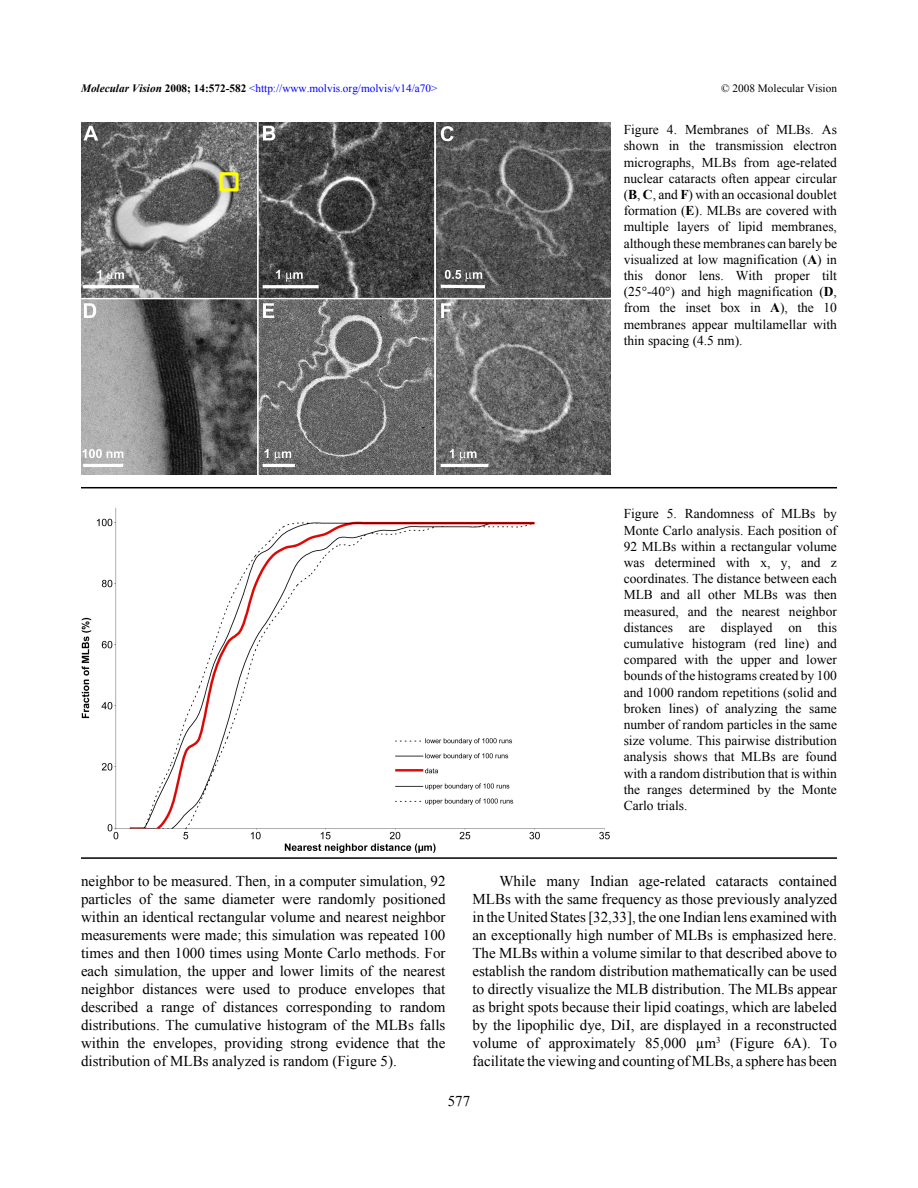
<style>
.page{position:relative;width:918px;height:1188px;background:#fff}
.page>*{position:absolute;margin:0;border:0;box-sizing:border-box;transform-origin:0 0}
.t1{font:15px/18px "Times New Roman";color:#000;text-align:justify}
.t2{font:13.5px/16.2px "Times New Roman";color:#000;text-align:justify}
.t3{font:11.25px "Times New Roman";color:#00f}
.t4{font:11.25px "Times New Roman";color:#000}
.s1{font-weight:700;font-style:italic;color:#000}
.s2{font-weight:700;color:#000}
.s3{font-weight:700}
</style>
<div class="page">
<img style="left:81px;top:123px;width:529px;height:351px">
<hr style="left:81px;top:487px;width:756px;height:1px;background:#000">
<img style="left:81px;top:508px;width:529px;height:345px">
<hr style="left:81px;top:857px;width:756px;height:2px;background:#000">
<p class="t3" style="left:81px;top:82px;width:358px"><span class="s1">Molecular Vision</span> <span class="s2">2008; 14:572-582</span> &lt;http://www.molvis.org/molvis/v14/a70&gt;</p>
<p class="t4" style="left:721px;top:82px;width:117px">© 2008 Molecular Vision</p>
<p class="t2" style="left:624px;top:121px;width:215px">Figure 4. Membranes of MLBs. As shown in the transmission electron micrographs, MLBs from age-related nuclear cataracts often appear circular (<span class="s3">B</span>, <span class="s3">C</span>, and <span class="s3">F</span>) with an occasional doublet formation (<span class="s3">E</span>). MLBs are covered with multiple layers of lipid membranes, although these membranes can barely be visualized at low magnification (<span class="s3">A</span>) in this donor lens. With proper tilt (25°-40°) and high magnification (<span class="s3">D</span>, from the inset box in <span class="s3">A</span>), the 10 membranes appear multilamellar with thin spacing (4.5 nm).</p>
<p class="t2" style="left:624px;top:506px;width:215px">Figure 5. Randomness of MLBs by Monte Carlo analysis. Each position of 92 MLBs within a rectangular volume was determined with x, y, and z coordinates. The distance between each MLB and all other MLBs was then measured, and the nearest neighbor distances are displayed on this cumulative histogram (red line) and compared with the upper and lower bounds of the histograms created by 100 and 1000 random repetitions (solid and broken lines) of analyzing the same number of random particles in the same size volume. This pairwise distribution analysis shows that MLBs are found with a random distribution that is within the ranges determined by the Monte Carlo trials.</p>
<p class="t1" style="left:81px;top:872px;width:366px">neighbor to be measured. Then, in a computer simulation, 92 particles of the same diameter were randomly positioned within an identical rectangular volume and nearest neighbor measurements were made; this simulation was repeated 100 times and then 1000 times using Monte Carlo methods. For each simulation, the upper and lower limits of the nearest neighbor distances were used to produce envelopes that described a range of distances corresponding to random distributions. The cumulative histogram of the MLBs falls within the envelopes, providing strong evidence that the distribution of MLBs analyzed is random (Figure 5).</p>
<p class="t1" style="left:472px;top:872px;width:366px;text-indent:27px">While many Indian age-related cataracts contained MLBs with the same frequency as those previously analyzed in the United States [32,33], the one Indian lens examined with an exceptionally high number of MLBs is emphasized here.<br>The MLBs within a volume similar to that described above to establish the random distribution mathematically can be used to directly visualize the MLB distribution. The MLBs appear as bright spots because their lipid coatings, which are labeled by the lipophilic dye, DiI, are displayed in a reconstructed volume of approximately 85,000 µm<sup>3</sup> (Figure 6A). To facilitate the viewing and counting of MLBs, a sphere has been</p>
<p class="t1" style="left:448px;top:1092px;width:24px">577</p>
</div>
